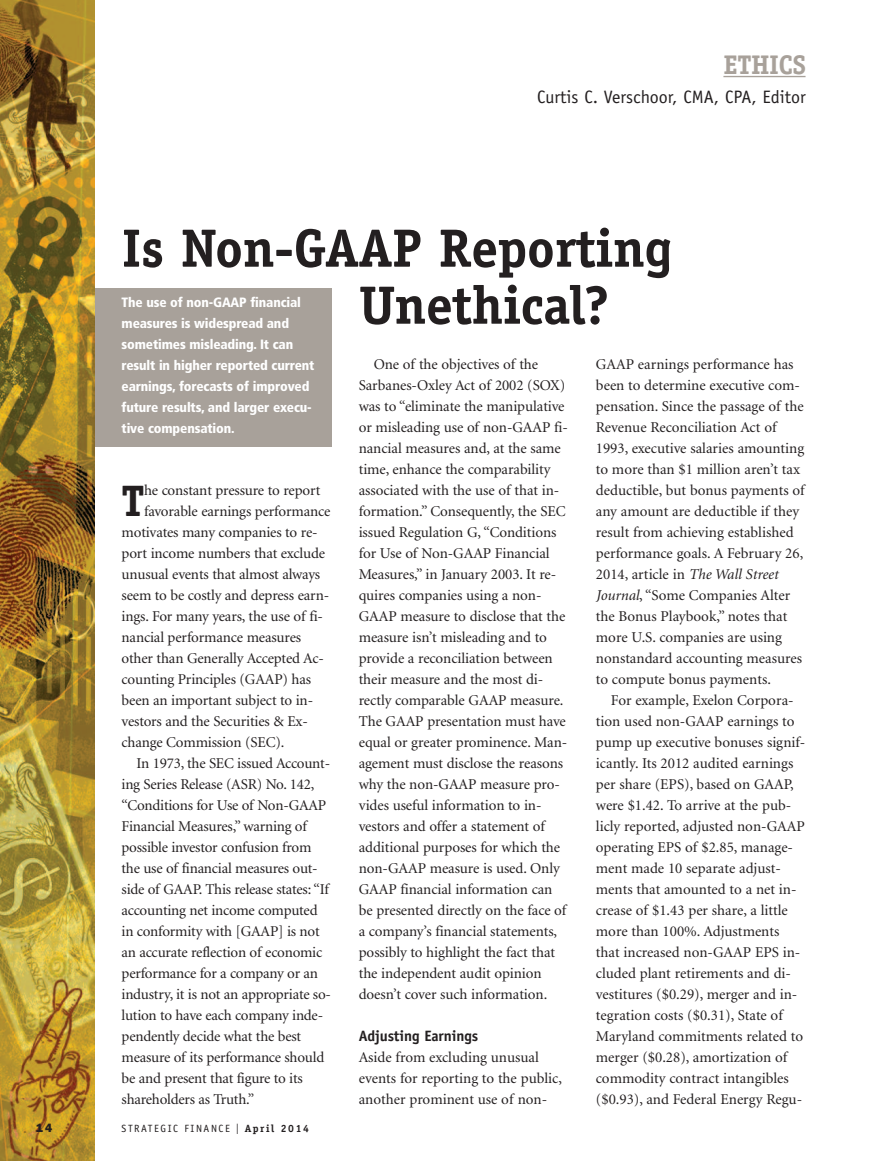
<style>
.page{position:relative;width:878px;height:1161px;background:#fff}
.page>*{position:absolute;margin:0;border:0;box-sizing:border-box;transform-origin:0 0}
.t1{font:700 54px/57px "Officina Serif";letter-spacing:-.01em;color:#231f20}
.t2{font:700 44.1px "Officina Serif";color:#231f20}
.t3{font:700 27px "Officina Serif";letter-spacing:-.015em;color:#a8a19a}
.t4{font:18px "Officina Sans";color:#231f20}
.t5{font:15px/21px "Minion";letter-spacing:-.005em;color:#231f20}
.t6{font:700 15px "Officina Sans";letter-spacing:-.005em;color:#231f20}
.t7{font:900 condensed 13.5px/21px "Frutiger";letter-spacing:-.01em;color:#fff}
.t8{font:800 12px "Franklin Gothic";color:#231f20}
.t9{font:10.5px "Officina Sans";letter-spacing:.15em;color:#231f20}
.s1{font-style:italic}
.s2{font-family:"Franklin Gothic";font-size:15px}
.s3{font-family:"Officina Serif";font-weight:700}
</style>
<div class="page">
<hr style="left:723px;top:76px;width:82px;height:1px;background:#a8a19a">
<div style="left:93px;top:288px;width:239px;height:159px;background:#a8a19a"></div>
<img style="left:0;top:0;width:94px;height:1161px">
<h3 class="t3" style="left:723px;top:54px;width:84px">ETHICS</h3>
<p class="t4" style="left:537px;top:90px;width:270px">Curtis C. Verschoor, CMA, CPA, Editor</p>
<h1 class="t1" style="left:359px;top:224px;width:315px;text-indent:-237px">Is Non-GAAP Reporting<br>Unethical?</h1>
<p class="t7" style="left:122px;top:293px;width:194px">The use of non-GAAP financial measures is widespread and sometimes misleading. It can result in higher reported current earnings, forecasts of improved future results, and larger execu&shy;tive compensation.</p>
<p class="t5" style="left:359px;top:355px;width:211px;text-indent:15px">One of the objectives of the<br>Sarbanes-Oxley Act of 2002 (SOX) was to “eliminate the manipulative or misleading use of non-GAAP fi&shy;nancial measures and, at the same time, enhance the comparability associated with the use of that in&shy;formation.” Consequently, the SEC issued Regulation G, “Conditions for Use of Non-GAAP Financial<br>Measures,” in January 2003. It re&shy;quires companies using a non-<br>GAAP measure to disclose that the measure isn’t misleading and to provide a reconciliation between their measure and the most di&shy;rectly comparable GAAP measure.<br>The GAAP presentation must have equal or greater prominence. Man&shy;agement must disclose the reasons why the non-GAAP measure pro&shy;vides useful information to in&shy;vestors and offer a statement of additional purposes for which the non-GAAP measure is used. Only<br>GAAP financial information can be presented directly on the face of a company’s financial statements, possibly to highlight the fact that the independent audit opinion doesn’t cover such information.</p>
<p class="t6" style="left:359px;top:1030px;width:121px">Adjusting Earnings</p>
<p class="t5" style="left:359px;top:1048px;width:205px">Aside from excluding unusual events for reporting to the public, another prominent use of non-</p>
<p class="t5" style="left:596px;top:355px;width:210px">GAAP earnings performance has been to determine executive com&shy;pensation. Since the passage of the<br>Revenue Reconciliation Act of<br>1993, executive salaries amounting to more than $1 million aren’t tax deductible, but bonus payments of any amount are deductible if they result from achieving established performance goals. A February 26,<br>2014, article in <span class="s1">The Wall Street<br>Journal</span>, “Some Companies Alter the Bonus Playbook,” notes that more U.S. companies are using nonstandard accounting measures to compute bonus payments.</p>
<p class="t5" style="left:596px;top:691px;width:211px;text-indent:15px">For example, Exelon Corpora&shy;tion used non-GAAP earnings to pump up executive bonuses signif&shy;icantly. Its 2012 audited earnings per share (EPS), based on GAAP, were $1.42. To arrive at the pub&shy;licly reported, adjusted non-GAAP operating EPS of $2.85, manage&shy;ment made 10 separate adjust&shy;ments that amounted to a net in&shy;crease of $1.43 per share, a little more than 100%. Adjustments that increased non-GAAP EPS in&shy;cluded plant retirements and di&shy;vestitures ($0.29), merger and in&shy;tegration costs ($0.31), State of<br>Maryland commitments related to merger ($0.28), amortization of commodity contract intangibles ($0.93), and Federal Energy Regu-</p>
<h2 class="t2" style="left:122px;top:484px;width:24px">T</h2>
<p class="t5" style="left:144px;top:481px;width:178px">he constant pressure to report</p>
<p class="t5" style="left:144px;top:502px;width:188px">favorable earnings performance</p>
<p class="t5" style="left:121px;top:523px;width:198px">motivates many companies to re-</p>
<p class="t5" style="left:121px;top:544px;width:205px">port income numbers that exclude</p>
<p class="t5" style="left:121px;top:565px;width:200px">unusual events that almost always</p>
<p class="t5" style="left:121px;top:586px;width:209px">seem to be costly and depress earn-</p>
<p class="t5" style="left:121px;top:607px;width:203px">ings. For many years, the use of fi-</p>
<p class="t5" style="left:121px;top:628px;width:181px">nancial performance measures</p>
<p class="t5" style="left:121px;top:649px;width:204px">other than Generally Accepted Ac-</p>
<p class="t5" style="left:121px;top:670px;width:191px">counting Principles (GAAP) has</p>
<p class="t5" style="left:121px;top:691px;width:193px">been an important subject to in-</p>
<p class="t5" style="left:121px;top:712px;width:188px">vestors and the Securities &amp; Ex-</p>
<p class="t5" style="left:121px;top:733px;width:164px">change Commission (SEC).</p>
<p class="t5" style="left:136px;top:754px;width:195px">In 1973, the SEC issued Account-</p>
<p class="t5" style="left:121px;top:775px;width:194px">ing Series Release (ASR) No. 142,</p>
<p class="t5" style="left:122px;top:796px;width:206px">“Conditions for Use of Non-GAAP</p>
<p class="t5" style="left:122px;top:817px;width:187px">Financial Measures,” warning of</p>
<p class="t5" style="left:122px;top:838px;width:191px">possible investor confusion from</p>
<p class="t5" style="left:122px;top:859px;width:198px">the use of financial measures out-</p>
<p class="t5" style="left:122px;top:880px;width:209px">side of GAAP. This release states: “If</p>
<p class="t5" style="left:122px;top:901px;width:197px">accounting net income computed</p>
<p class="t5" style="left:122px;top:922px;width:199px">in conformity with [GAAP] is not</p>
<p class="t5" style="left:122px;top:943px;width:202px">an accurate reflection of economic</p>
<p class="t5" style="left:122px;top:964px;width:198px">performance for a company or an</p>
<p class="t5" style="left:122px;top:985px;width:211px">industry, it is not an appropriate so-</p>
<p class="t5" style="left:122px;top:1006px;width:203px">lution to have each company inde-</p>
<p class="t5" style="left:122px;top:1027px;width:181px">pendently decide what the best</p>
<p class="t5" style="left:122px;top:1048px;width:204px">measure of its performance should</p>
<p class="t5" style="left:122px;top:1069px;width:183px">be and present that figure to its</p>
<p class="t5" style="left:122px;top:1090px;width:134px">shareholders as Truth.”</p>
<p class="t8" style="left:36px;top:1124px;width:18px">14</p>
<p class="t9" style="left:122px;top:1125px;width:189px">STRATEGIC FINANCE <span class="s2">I</span> <span class="s3">April 2014</span></p>
</div>
